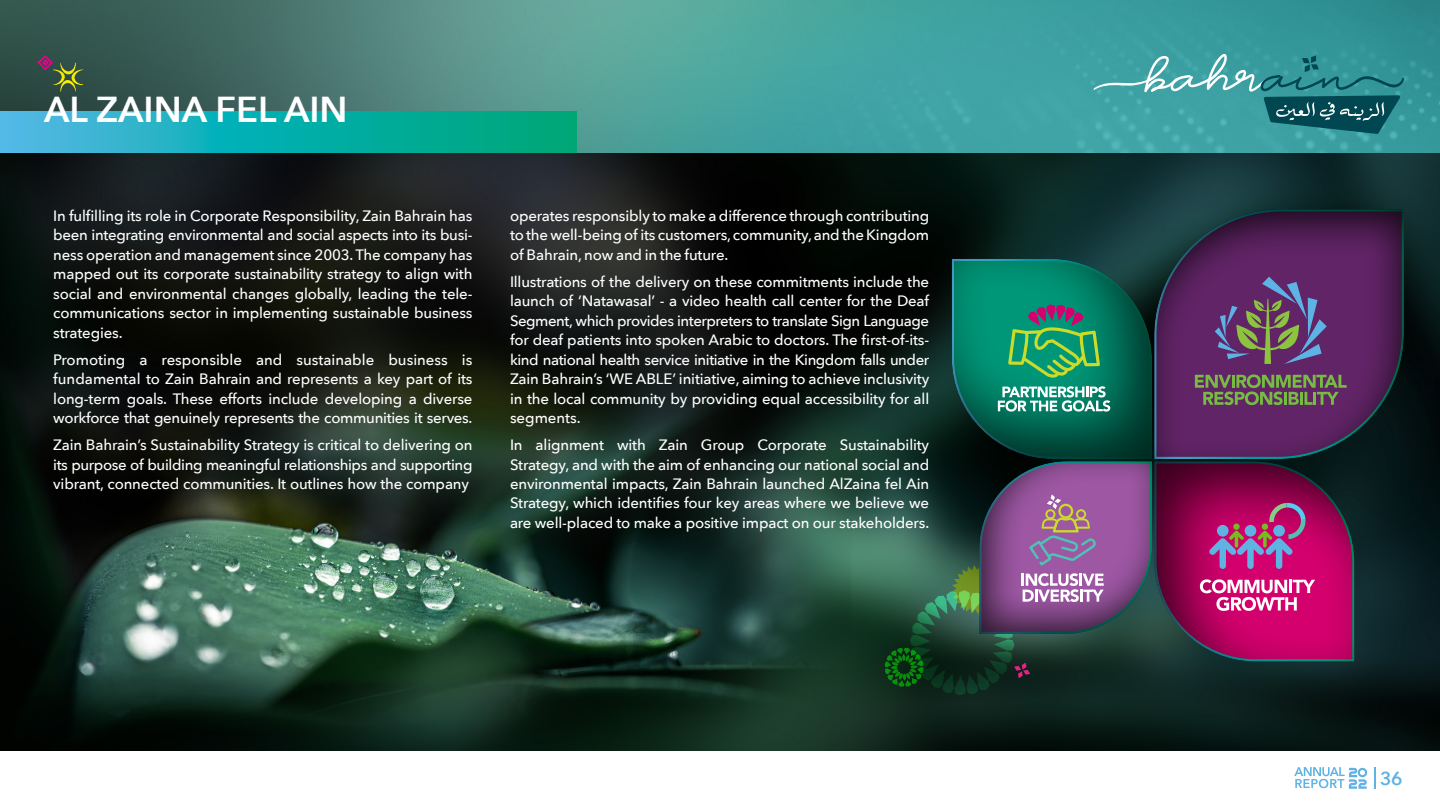
<style>
.page{position:relative;width:1440px;height:810px;background:#fff}
.page>*{position:absolute;margin:0;border:0;box-sizing:border-box;transform-origin:0 0}
.t1{font:600 36px "Avenir Next";color:#fff}
.t2{font:600 18.75px "Avenir Next";color:#5fb3e4}
.t3{font:500 15px/19.5px "Avenir Next";letter-spacing:-.01em;color:#fff;text-align:justify}
.t4{font:500 15px "Avenir Next";letter-spacing:-.03em;color:#fff}
</style>
<div class="page">
<svg style="left:1294px;top:767px;width:73px;height:22px"></svg>
<svg style="left:1374px;top:767px;width:1px;height:22px"></svg>
<img style="left:0;top:0;width:1440px;height:750px">
<svg style="left:0;top:112px;width:576px;height:41px;background:#14aead"></svg>
<div style="left:1148px;top:204px;width:263px;height:256px;background:#000;opacity:.75"></div>
<div style="left:1148px;top:456px;width:214px;height:206px;background:#000;opacity:.75"></div>
<svg style="left:885px;top:258px;width:471px;height:437px;background:#4b4156"></svg>
<svg style="left:1093px;top:54px;width:311px;height:80px;background:#3d9699"></svg>
<svg style="left:38px;top:55px;width:45px;height:37px;background:#4f5b41"></svg>
<h1 class="t1" style="left:44px;top:78px;width:305px">AL ZAINA FEL AIN</h1>
<p class="t3" style="left:53px;top:205px;width:421px">In fulfilling its role in Corporate Responsibility, Zain Bahrain has</p>
<p class="t3" style="left:53px;top:244px;width:421px">ness operation and management since 2003.The company has</p>
<p class="t3" style="left:53px;top:225px;width:421px">been integrating environmental and social aspects into its busi-</p>
<p class="t3" style="left:53px;top:264px;width:421px">mapped out its corporate sustainability strategy to align with</p>
<p class="t3" style="left:53px;top:303px;width:421px">communications sector in implementing sustainable business</p>
<p class="t3" style="left:53px;top:283px;width:421px">social and environmental changes globally, leading the tele-</p>
<p class="t3" style="left:53px;top:322px;width:71px">strategies.</p>
<p class="t3" style="left:462px;top:349px;width:12px">is</p>
<p class="t3" style="left:162px;top:349px;width:82px">responsible</p>
<p class="t3" style="left:256px;top:349px;width:28px">and</p>
<p class="t3" style="left:296px;top:349px;width:79px">sustainable</p>
<p class="t3" style="left:388px;top:349px;width:61px">business</p>
<p class="t3" style="left:53px;top:349px;width:421px;text-align:left">Promoting<br>fundamental to Zain Bahrain and represents a key part of its long-term goals. These efforts include developing a diverse workforce that genuinely represents the communities it serves.</p>
<p class="t3" style="left:53px;top:435px;width:421px">Zain Bahrain s’ Sustainability Strategy is critical to delivering on its purpose of building meaningful relationships and supporting vibrant, connected communities It. outlines how the company</p>
<p class="t3" style="left:139px;top:349px;width:10px">a</p>
<p class="t3" style="left:510px;top:205px;width:421px">operates responsibly to make a difference through contributing to the well-being of its customers,community,and the Kingdom of Bahrain, now and in the future.</p>
<p class="t3" style="left:510px;top:271px;width:421px">Illustrations of the delivery on these commitments include the launch of ‘Natawasal a-’ video health call center for the Deaf Segment, which provides interpreters to translate Sign Language</p>
<p class="t4" style="left:510px;top:347px;width:421px">kind national health service initiative in the Kingdom falls under</p>
<p class="t3" style="left:510px;top:330px;width:421px">for deaf patients into spoken Arabic to doctors. The first-of-its-</p>
<p class="t3" style="left:510px;top:369px;width:421px">Zain Bahrain s’ ‘WE ABLE’ initiative, aiming to achieve inclusivity in the local community by providing equal accessibility for all segments.</p>
<p class="t3" style="left:840px;top:435px;width:91px">Sustainability</p>
<p class="t3" style="left:536px;top:435px;width:70px">alignment</p>
<p class="t3" style="left:617px;top:435px;width:30px">with</p>
<p class="t3" style="left:701px;top:435px;width:45px">Group</p>
<p class="t3" style="left:757px;top:435px;width:71px">Corporate</p>
<p class="t3" style="left:510px;top:435px;width:421px;text-align:left">In<br>Strategy, and with the aim of enhancing our national social and environmental impacts, Zain Bahrain launched AlZaina fel Ain Strategy, which identifies four key areas where we believe we are well-placed to make a positive impact on our stakeholders.</p>
<p class="t3" style="left:659px;top:435px;width:30px">Zain</p>
<p class="t2" style="left:1380px;top:762px;width:24px">36</p>
</div>
